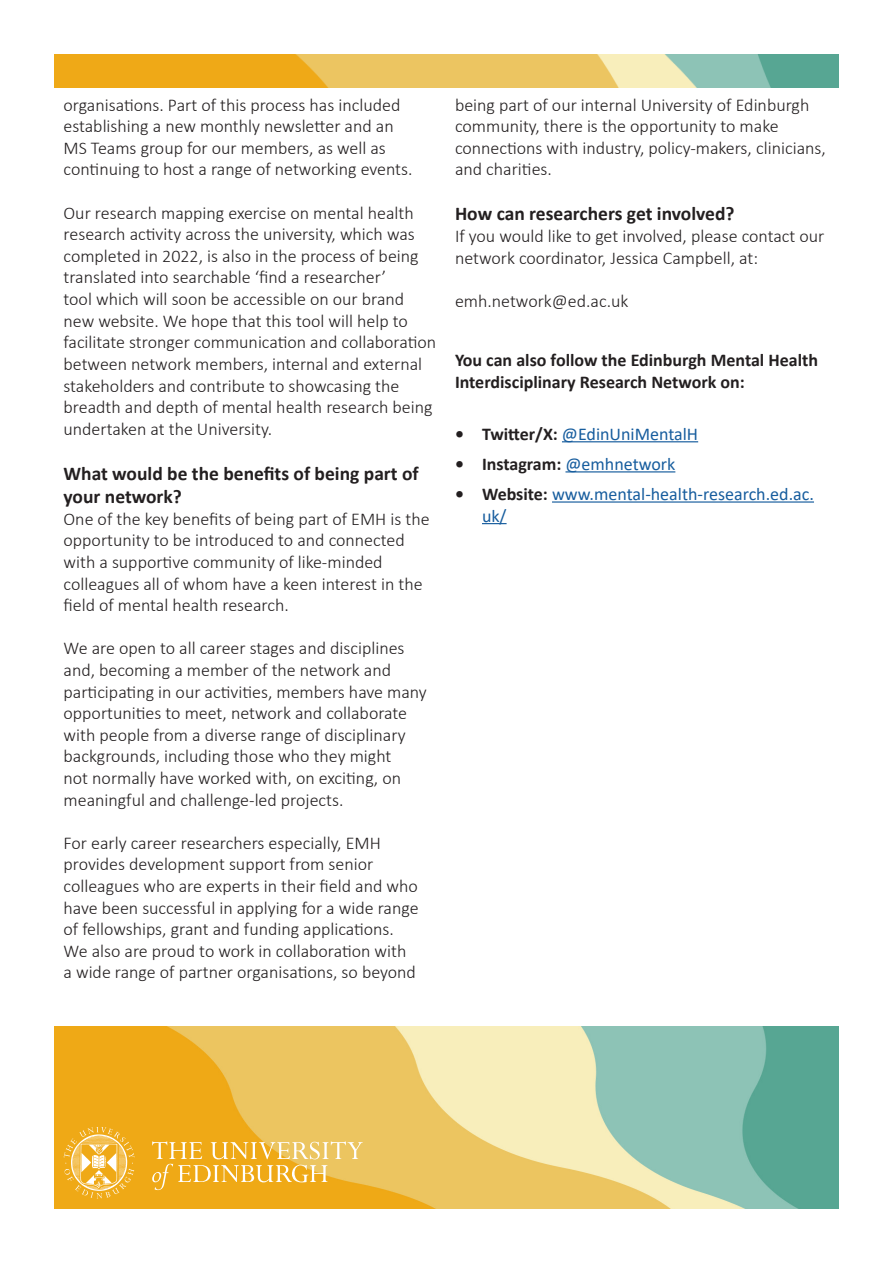
<style>
.page{position:relative;width:893px;height:1263px;background:#fff}
.page>*{position:absolute;margin:0;border:0;box-sizing:border-box;transform-origin:0 0}
.t1{font:700 19.5px/23.4px "Calibri";color:#231f20}
.t2{font:300 18px/21.6px "Calibri";color:#231f20}
.t3{font:700 18px/21.6px "Calibri";color:#231f20}
.t4{font:18px/21.6px "Calibri";color:#175d9e}
.s1{font-weight:700;color:#231f20}
.s2{font-weight:400;color:#175d9e}
</style>
<div class="page">
<hr style="left:562px;top:441px;width:136px;height:1px;background:#175d9e">
<hr style="left:565px;top:471px;width:110px;height:1px;background:#175d9e">
<hr style="left:552px;top:501px;width:262px;height:2px;background:#175d9e">
<svg style="left:482px;top:523px;width:25px;height:1px"></svg>
<img style="left:54px;top:54px;width:785px;height:34px">
<img style="left:54px;top:1026px;width:785px;height:183px">
<svg style="left:152px;top:1141px;width:211px;height:49px;background:#f0bd4c"></svg>
<svg style="left:64px;top:1127px;width:71px;height:71px;background:#f2bc4b"></svg>
<p class="t2" style="left:64px;top:94px;width:351px">organisations. Part of this process has included establishing a new monthly newsletter and an MS Teams group for our members, as well as continuing to host a range of networking events.</p>
<p class="t2" style="left:64px;top:202px;width:374px">Our research mapping exercise on mental health research activity across the university, which was completed in 2022, is also in the process of being translated into searchable ‘find a researcher’<br>tool which will soon be accessible on our brand new website. We hope that this tool will help to facilitate stronger communication and collaboration between network members, internal and external stakeholders and contribute to showcasing the breadth and depth of mental health research being undertaken at the University.</p>
<p class="t1" style="left:64px;top:461px;width:357px">What would be the benefits of being part of your network?</p>
<p class="t2" style="left:64px;top:508px;width:368px">One of the key benefits of being part of EMH is the opportunity to be introduced to and connected with a supportive community of like-minded colleagues all of whom have a keen interest in the field of mental health research.</p>
<p class="t2" style="left:64px;top:637px;width:365px">We are open to all career stages and disciplines and, becoming a member of the network and participating in our activities, members have many opportunities to meet, network and collaborate with people from a diverse range of disciplinary backgrounds, including those who they might<br>not normally have worked with, on exciting, on meaningful and challenge-led projects.</p>
<p class="t2" style="left:64px;top:832px;width:357px">For early career researchers especially, EMH provides development support from senior colleagues who are experts in their field and who have been successful in applying for a wide range of fellowships, grant and funding applications.<br>We also are proud to work in collaboration with a wide range of partner organisations, so beyond</p>
<p class="t2" style="left:455px;top:94px;width:372px">being part of our internal University of Edinburgh community, there is the opportunity to make connections with industry, policy-makers, clinicians, and charities.</p>
<p class="t1" style="left:455px;top:202px;width:281px">How can researchers get involved?</p>
<p class="t2" style="left:455px;top:225px;width:371px">If you would like to get involved, please contact our network coordinator, Jessica Campbell, at:</p>
<p class="t2" style="left:455px;top:290px;width:175px">emh.network@ed.ac.uk</p>
<p class="t3" style="left:455px;top:349px;width:365px">You can also follow the Edinburgh Mental Health<br>Interdisciplinary Research Network on:</p>
<p class="t4" style="left:455px;top:422px;width:245px"><span class="s1">• Twitter/X:</span> @EdinUniMentalH</p>
<p class="t3" style="left:455px;top:453px;width:222px">• Instagram: <span class="s2">@emhnetwork</span></p>
<p class="t4" style="left:482px;top:483px;width:333px;text-indent:-27px"><span class="s1">• Website:</span> www.mental-health-research.ed.ac. uk/</p>
</div>
